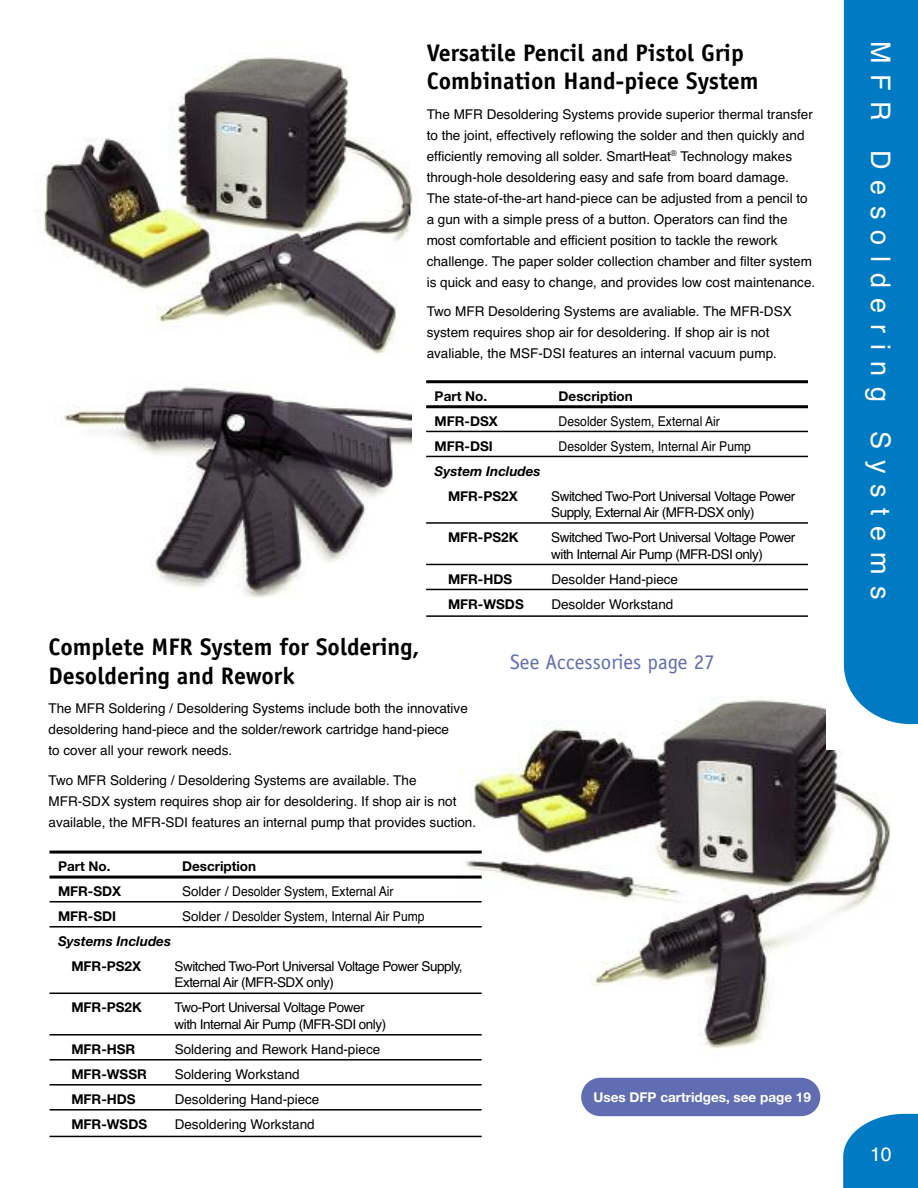
<style>
.page{position:relative;width:918px;height:1188px;background:#fff}
.page>*{position:absolute;margin:0;border:0;box-sizing:border-box;transform-origin:0 0}
.t1{font:27px "Helvetica";letter-spacing:.4em;color:#fff}
.t2{font:700 24px/28.5px "Officina Sans";color:#000}
.t3{font:21px "Officina Sans";color:#606db2}
.t4{font:19.5px "Helvetica";color:#fff}
.t5{font:13.5px/21px "Helvetica";color:#000}
.t6{font:13.5px/16.5px "Helvetica";letter-spacing:-.035em;color:#000}
.t7{font:700 13.5px "Helvetica Neue";color:#000}
.t8{font:13.5px "Helvetica";color:#000;scale:.9 1}
.t9{font:italic 700 13.5px "Helvetica Neue";color:#000}
.t10{font:700 13.5px "Helvetica Neue";color:#fff}
</style>
<div class="page">
<img style="left:61px;top:387px;width:350px;height:210px">
<img style="left:36px;top:56px;width:377px;height:298px">
<img style="left:458px;top:699px;width:433px;height:351px">
<svg style="left:843px;top:1114px;width:75px;height:74px;background:#1a88c9"></svg>
<div style="left:826px;top:0;width:92px;height:750px;background:#fff"></div>
<div style="left:843px;top:0;width:75px;height:725px;background:#007bc3"></div>
<div style="left:581px;top:1078px;width:239px;height:38px;background:#606db2;border-radius:19px"></div>
<hr style="left:426px;top:380px;width:382px;height:3px;background:#000">
<hr style="left:426px;top:405px;width:382px;height:3px;background:#000">
<hr style="left:426px;top:431px;width:382px;height:1px;background:#000">
<hr style="left:426px;top:456px;width:382px;height:1px;background:#000">
<hr style="left:426px;top:522px;width:382px;height:2px;background:#000">
<hr style="left:426px;top:564px;width:382px;height:1px;background:#000">
<hr style="left:426px;top:589px;width:382px;height:1px;background:#000">
<hr style="left:426px;top:615px;width:382px;height:2px;background:#000">
<hr style="left:50px;top:851px;width:432px;height:3px;background:#000">
<hr style="left:50px;top:876px;width:432px;height:3px;background:#000">
<hr style="left:50px;top:901px;width:432px;height:2px;background:#000">
<hr style="left:50px;top:926px;width:432px;height:2px;background:#000">
<hr style="left:50px;top:993px;width:432px;height:1px;background:#000">
<hr style="left:50px;top:1034px;width:432px;height:2px;background:#000">
<hr style="left:50px;top:1059px;width:432px;height:2px;background:#000">
<hr style="left:50px;top:1084px;width:432px;height:2px;background:#000">
<hr style="left:50px;top:1109px;width:432px;height:2px;background:#000">
<hr style="left:50px;top:1136px;width:432px;height:1px;background:#000">
<h2 class="t2" style="left:427px;top:40px;width:333px">Versatile Pencil and Pistol Grip<br>Combination Hand-piece System</h2>
<p class="t5" style="left:427px;top:104px;width:390px">The MFR Desoldering Systems provide superior thermal transfer to the joint, effectively reflowing the solder and then quickly and efficiently removing all solder. SmartHeat<sup>®</sup> Technology makes through-hole desoldering easy and safe from board damage.<br>The state-of-the-art hand-piece can be adjusted from a pencil to a gun with a simple press of a button. Operators can find the most comfortable and efficient position to tackle the rework challenge. The paper solder collection chamber and filter system is quick and easy to change, and provides low cost maintenance.</p>
<p class="t5" style="left:427px;top:301px;width:367px">Two MFR Desoldering Systems are avaliable. The MFR-DSX system requires shop air for desoldering. If shop air is not avaliable, the MSF-DSI features an internal vacuum pump.</p>
<p class="t7" style="left:435px;top:387px;width:54px">Part No.</p>
<p class="t7" style="left:559px;top:387px;width:76px">Description</p>
<p class="t7" style="left:435px;top:412px;width:65px">MFR-DSX</p>
<p class="t8" style="left:559px;top:413px;width:181px">Desolder System, External Air</p>
<p class="t7" style="left:435px;top:437px;width:60px">MFR-DSI</p>
<p class="t8" style="left:559px;top:438px;width:215px">Desolder System, Internal Air Pump</p>
<p class="t9" style="left:435px;top:462px;width:108px">System Includes</p>
<p class="t7" style="left:448px;top:487px;width:71px">MFR-PS2X</p>
<p class="t6" style="left:551px;top:488px;width:246px">Switched Two-Port Universal Voltage Power<br>Supply, External Air (MFR-DSX only)</p>
<p class="t7" style="left:448px;top:529px;width:72px">MFR-PS2K</p>
<p class="t6" style="left:551px;top:529px;width:246px">Switched Two-Port Universal Voltage Power with Internal Air Pump (MFR-DSI only)</p>
<p class="t7" style="left:448px;top:570px;width:66px">MFR-HDS</p>
<p class="t5" style="left:551px;top:568px;width:128px">Desolder Hand-piece</p>
<p class="t7" style="left:448px;top:595px;width:77px">MFR-WSDS</p>
<p class="t5" style="left:551px;top:593px;width:124px">Desolder Workstand</p>
<h2 class="t2" style="left:49px;top:635px;width:373px">Complete MFR System for Soldering,<br>Desoldering and Rework</h2>
<p class="t5" style="left:49px;top:698px;width:421px">The MFR Soldering / Desoldering Systems include both the innovative desoldering hand-piece and the solder/rework cartridge hand-piece<br>to cover all your rework needs.</p>
<p class="t5" style="left:49px;top:769px;width:429px">Two MFR Soldering / Desoldering Systems are available. The<br>MFR-SDX system requires shop air for desoldering. If shop air is not available, the MFR-SDI features an internal pump that provides suction.</p>
<p class="t7" style="left:58px;top:858px;width:54px">Part No.</p>
<p class="t7" style="left:182px;top:858px;width:76px">Description</p>
<p class="t7" style="left:58px;top:883px;width:65px">MFR-SDX</p>
<p class="t5" style="left:182px;top:881px;width:213px">Solder / Desolder System, External Air</p>
<p class="t7" style="left:58px;top:908px;width:60px">MFR-SDI</p>
<p class="t5" style="left:182px;top:906px;width:244px">Solder / Desolder System, Internal Air Pump</p>
<p class="t9" style="left:58px;top:933px;width:115px">Systems Includes</p>
<p class="t7" style="left:71px;top:958px;width:71px">MFR-PS2X</p>
<p class="t6" style="left:175px;top:958px;width:290px">Switched Two-Port Universal Voltage Power Supply,<br>External Air (MFR-SDX only)</p>
<p class="t7" style="left:71px;top:999px;width:72px">MFR-PS2K</p>
<p class="t6" style="left:175px;top:999px;width:213px">Two-Port Universal Voltage Power with Internal Air Pump (MFR-SDI only)</p>
<p class="t7" style="left:71px;top:1041px;width:66px">MFR-HSR</p>
<p class="t5" style="left:175px;top:1039px;width:207px">Soldering and Rework Hand-piece</p>
<p class="t7" style="left:71px;top:1066px;width:77px">MFR-WSSR</p>
<p class="t5" style="left:175px;top:1064px;width:127px">Soldering Workstand</p>
<p class="t7" style="left:71px;top:1091px;width:66px">MFR-HDS</p>
<p class="t5" style="left:175px;top:1089px;width:146px">Desoldering Hand-piece</p>
<p class="t7" style="left:71px;top:1116px;width:77px">MFR-WSDS</p>
<p class="t5" style="left:175px;top:1114px;width:142px">Desoldering Workstand</p>
<h3 class="t3" style="left:510px;top:654px;width:206px">See Accessories page 27</h3>
<p class="t10" style="left:594px;top:1089px;width:219px">Uses DFP cartridges, see page 19</p>
<h1 class="t1" style="left:896px;top:40px;width:560px;rotate:90deg">MFR Desoldering Systems</h1>
<h3 class="t4" style="left:870px;top:1142px;width:23px">10</h3>
</div>
